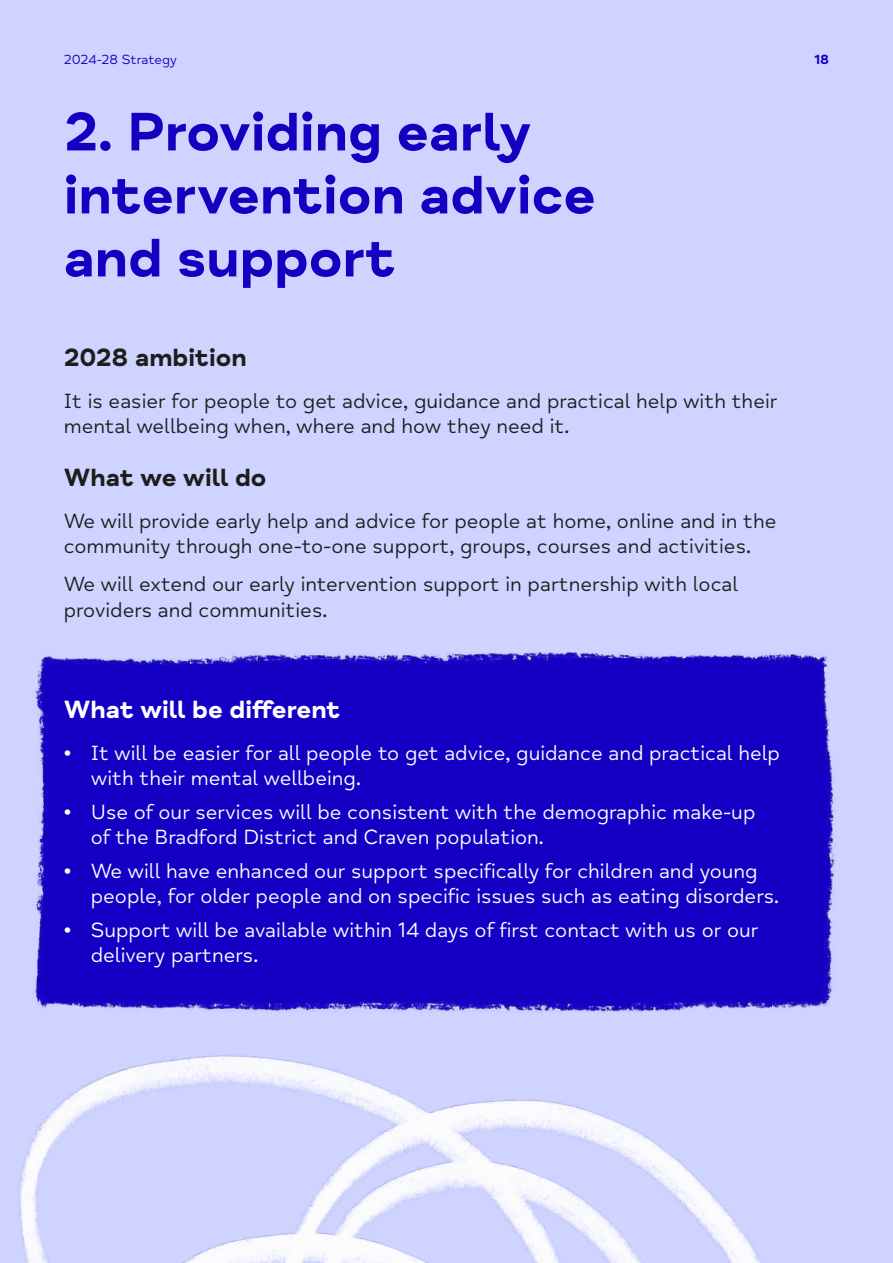
<style>
.page{position:relative;width:893px;height:1263px;background:#ced3ff}
.page>*{position:absolute;margin:0;border:0;box-sizing:border-box;transform-origin:0 0}
.t1{font:700 55.5px/63px "Mind Meridian";color:#1300c1}
.t2{font:700 25.5px "Mind Meridian";color:#1d1d1b}
.t3{font:700 25.5px "Mind Meridian";color:#fff}
.t4{font:21px/25.2px "Mind Meridian";color:#fff}
.t5{font:21px/25.2px "Mind Meridian";color:#1d1d1b}
.t6{font:13.5px "Mind Meridian";color:#1300c1}
.t7{font:700 13.5px "Mind Meridian";color:#1300c1}
</style>
<div class="page">
<img style="left:18px;top:1055px;width:742px;height:208px">
<img style="left:33px;top:652px;width:803px;height:361px">
<p class="t6" style="left:64px;top:52px;width:114px">2024-28 Strategy</p>
<p class="t7" style="left:814px;top:51px;width:16px">18</p>
<h1 class="t1" style="left:64px;top:101px;width:533px">2. Providing early intervention advice and support</h1>
<p class="t2" style="left:64px;top:342px;width:184px">2028 ambition</p>
<p class="t5" style="left:64px;top:389px;width:715px">It is easier for people to get advice, guidance and practical help with their mental wellbeing when, where and how they need it.</p>
<p class="t2" style="left:64px;top:462px;width:204px">What we will do</p>
<p class="t5" style="left:64px;top:509px;width:714px">We will provide early help and advice for people at home, online and in the community through one-to-one support, groups, courses and activities.</p>
<p class="t5" style="left:64px;top:572px;width:676px">We will extend our early intervention support in partnership with local providers and communities.</p>
<p class="t3" style="left:64px;top:694px;width:278px">What will be different</p>
<p class="t4" style="left:91px;top:741px;width:691px;text-indent:-27px">• It will be easier for all people to get advice, guidance and practical help with their mental wellbeing.</p>
<p class="t4" style="left:91px;top:800px;width:666px;text-indent:-27px">• Use of our services will be consistent with the demographic make-up of the Bradford District and Craven population.</p>
<p class="t4" style="left:91px;top:859px;width:690px;text-indent:-27px">• We will have enhanced our support specifically for children and young people, for older people and on specific issues such as eating disorders.</p>
<p class="t4" style="left:91px;top:917px;width:669px;text-indent:-27px">• Support will be available within 14 days of first contact with us or our delivery partners.</p>
</div>
